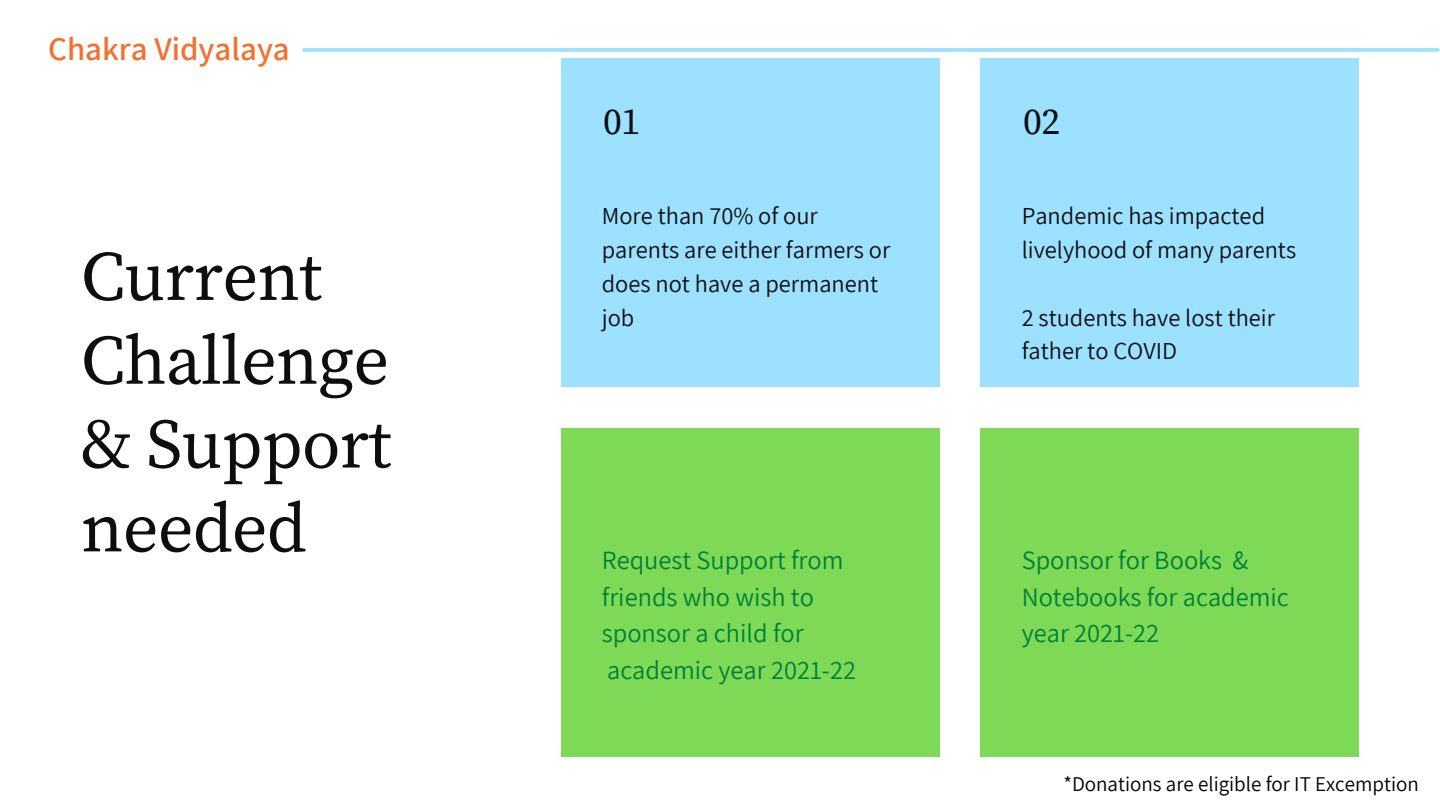
<style>
.page{position:relative;width:1440px;height:810px;background:#fff}
.page>*{position:absolute;margin:0;border:0;box-sizing:border-box;transform-origin:0 0}
.t1{font:70px/83.8px "Source Serif Pro";letter-spacing:-.01em;color:#0e0e0e}
.t2{font:37.5px "Source Serif Pro";color:#0e0e0e}
.t3{font:600 33px "Assistant";color:#f27131}
.t4{font:26.4px/36.8px "Assistant";color:#008037}
.t5{font:24.4px/33.8px "Assistant";color:#0e0e0e}
.t6{font:21px "Assistant";color:#000}
</style>
<div class="page">
<div style="left:981px;top:58px;width:378px;height:329px;background:#9ce1ff"></div>
<div style="left:561px;top:428px;width:379px;height:329px;background:#7ed957"></div>
<div style="left:561px;top:58px;width:379px;height:329px;background:#9ce1ff"></div>
<div style="left:981px;top:428px;width:378px;height:329px;background:#7ed957"></div>
<svg style="left:304px;top:48px;width:1134px;height:4px;background:#a1e2ff"></svg>
<p class="t3" style="left:48px;top:26px;width:243px">Chakra Vidyalaya</p>
<p class="t1" style="left:81px;top:238px;width:312px">Current<br>Challenge &amp; Support needed</p>
<p class="t2" style="left:603px;top:100px;width:39px">01</p>
<p class="t2" style="left:1023px;top:100px;width:39px">02</p>
<p class="t5" style="left:602px;top:198px;width:290px">More than 70% of our parents are either farmers or does not have a permanent job</p>
<p class="t4" style="left:602px;top:541px;width:256px">Request Support from friends who wish to sponsor a child for academic year 2021-22</p>
<p class="t5" style="left:1022px;top:198px;width:276px">Pandemic has impacted livelyhood of many parents</p>
<p class="t5" style="left:1022px;top:300px;width:255px">2 students have lost their father to COVID</p>
<p class="t4" style="left:1022px;top:541px;width:269px">Sponsor for Books &amp;<br>Notebooks for academic year 2021-22</p>
<p class="t6" style="left:1063px;top:770px;width:357px">*Donations are eligible for IT Excemption</p>
</div>
